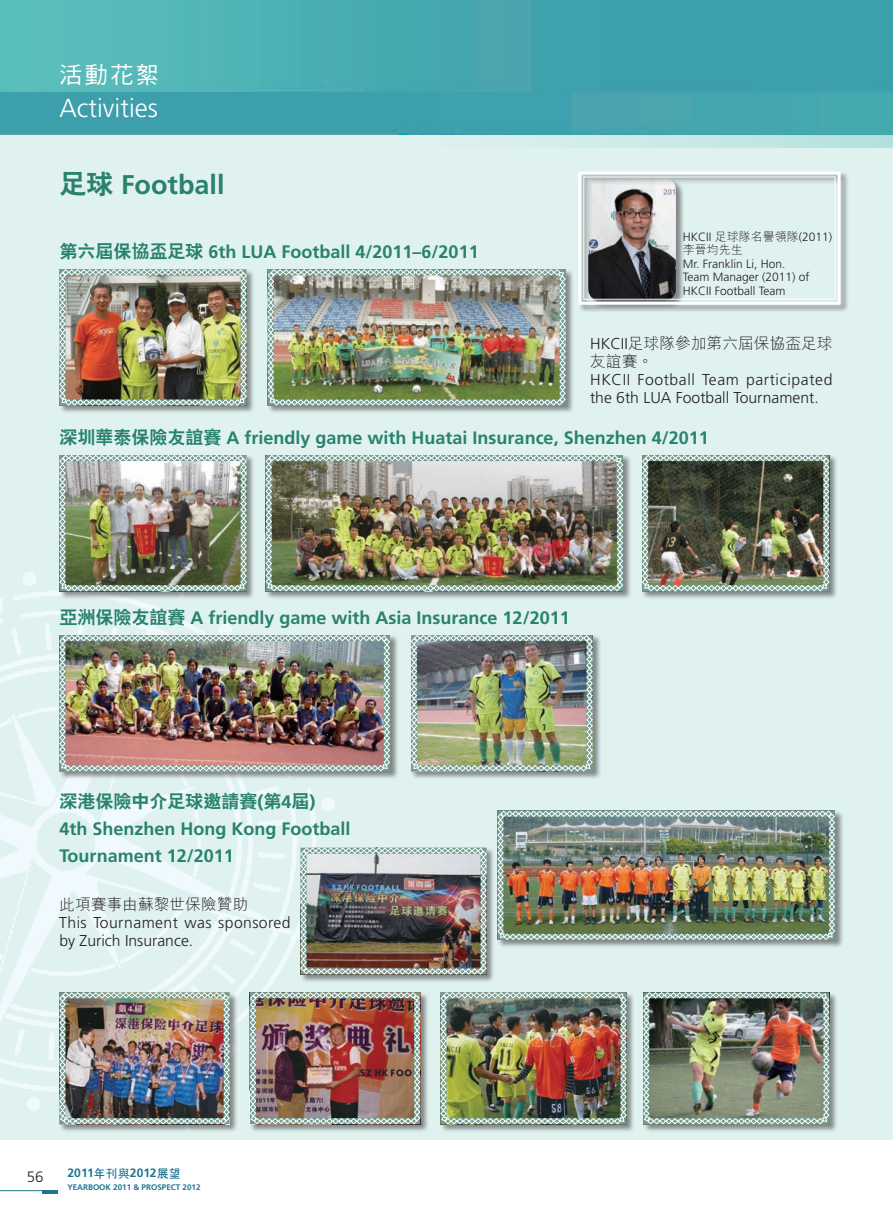
<style>
.page{position:relative;width:893px;height:1212px;background:#fff}
.page>*{position:absolute;margin:0;border:0;box-sizing:border-box;transform-origin:0 0}
.t1{font:700 27px "Frutiger";color:#28826e}
.t2{font:300 26.1px "Frutiger";color:#fff}
.t3{font:23.1px "DF Hei Std W5";color:#fff}
.t4{font:700 18px/26.7px "Frutiger";color:#28826e}
.t5{font:800 18px "C Hei 2 HK";color:#28826e}
.t6{font:300 15.75px/18px "Frutiger";letter-spacing:.025em;color:#231f20}
.t7{font:300 15.75px/18px "M Hei HK";color:#231f20}
.t8{font:300 15px "Frutiger";color:#231f20}
.t9{font:700 12.15px "Frutiger";color:#1e7593}
.t10{font:300 12px/13.5px "Frutiger";color:#231f20}
.t11{font:300 12px "M Hei HK";color:#231f20}
.t12{font:700 8.1px "Frutiger";color:#1e7593}
.s1{font-family:"C Hei 2 HK";font-weight:800}
.s2{font-family:"M Hei HK"}
.s3{font-family:"Frutiger"}
.s4{font-family:"Frutiger";font-weight:700}
.s5{font-family:"C Hei 2 HK"}
</style>
<div class="page">
<hr style="left:0;top:1190px;width:57px;height:1px;background:#1e7593">
<hr style="left:42px;top:1190px;width:15px;height:4px;background:#1e7593">
<div style="left:0;top:99px;width:893px;height:1040px;background:#e0f2f0"></div>
<img style="left:0;top:0;width:893px;height:148px">
<svg style="left:0;top:572px;width:232px;height:167px"></svg>
<svg style="left:0;top:739px;width:335px;height:122px"></svg>
<svg style="left:0;top:861px;width:300px;height:156px"></svg>
<div style="left:59px;top:455px;width:203px;height:151px;background:#231f20;opacity:.5"></div>
<img style="left:59px;top:455px;width:188px;height:136px">
<div style="left:265px;top:455px;width:373px;height:151px;background:#231f20;opacity:.5"></div>
<img style="left:265px;top:455px;width:358px;height:136px">
<div style="left:642px;top:455px;width:202px;height:151px;background:#231f20;opacity:.5"></div>
<img style="left:642px;top:455px;width:187px;height:136px">
<div style="left:300px;top:847px;width:201px;height:142px;background:#231f20;opacity:.5"></div>
<img style="left:300px;top:847px;width:187px;height:128px">
<div style="left:497px;top:810px;width:353px;height:144px;background:#231f20;opacity:.5"></div>
<img style="left:497px;top:810px;width:338px;height:130px">
<div style="left:643px;top:992px;width:201px;height:147px;background:#231f20;opacity:.5"></div>
<img style="left:643px;top:992px;width:186px;height:132px">
<div style="left:440px;top:992px;width:201px;height:147px;background:#231f20;opacity:.5"></div>
<img style="left:440px;top:992px;width:187px;height:132px">
<div style="left:249px;top:992px;width:186px;height:147px;background:#231f20;opacity:.5"></div>
<img style="left:250px;top:992px;width:170px;height:132px">
<div style="left:59px;top:992px;width:185px;height:147px;background:#231f20;opacity:.5"></div>
<img style="left:0;top:992px;width:230px;height:144px">
<div style="left:59px;top:269px;width:203px;height:152px;background:#231f20;opacity:.5"></div>
<img style="left:59px;top:269px;width:188px;height:137px">
<div style="left:267px;top:269px;width:313px;height:152px;background:#231f20;opacity:.5"></div>
<img style="left:267px;top:269px;width:299px;height:137px">
<div style="left:59px;top:635px;width:346px;height:151px;background:#231f20;opacity:.5"></div>
<img style="left:59px;top:635px;width:331px;height:136px">
<div style="left:411px;top:635px;width:197px;height:151px;background:#231f20;opacity:.5"></div>
<img style="left:411px;top:635px;width:182px;height:136px">
<div style="left:578px;top:171px;width:315px;height:195px;background:#231f20;opacity:.5"></div>
<svg style="left:577px;top:171px;width:265px;height:135px"></svg>
<div style="left:583px;top:176px;width:252px;height:124px;border:1px solid #fff"></div>
<p class="t3" style="left:59px;top:62px;width:101px">活動花絮</p>
<h2 class="t2" style="left:59px;top:94px;width:100px">Activities</h2>
<h1 class="t1" style="left:59px;top:169px;width:167px"><span class="s1">足球</span> Football</h1>
<p class="t4" style="left:59px;top:239px;width:421px"><span class="s1">第六屆保協盃足球</span> 6th LUA Football 4/2011–6/2011</p>
<p class="t10" style="left:683px;top:230px;width:151px">HKCII <span class="s2">足球隊名譽領隊</span>(2011)</p>
<p class="t11" style="left:683px;top:241px;width:61px">李晉均先生</p>
<p class="t10" style="left:683px;top:257px;width:128px">Mr. Franklin Li, Hon.<br>Team Manager (2011) of<br>HKCII Football Team</p>
<p class="t7" style="left:590px;top:334px;width:244px"><span class="s3">HKCII</span>足球隊參加第六屆保協盃足球友誼賽。</p>
<p class="t6" style="left:590px;top:371px;width:244px">HKCII Football Team participated the 6th LUA Football Tournament.</p>
<p class="t4" style="left:59px;top:425px;width:651px"><span class="s1">深圳華泰保險友誼賽</span> A friendly game with Huatai Insurance, Shenzhen 4/2011</p>
<p class="t4" style="left:59px;top:605px;width:512px"><span class="s1">亞洲保險友誼賽</span> A friendly game with Asia Insurance 12/2011</p>
<p class="t5" style="left:59px;top:790px;width:257px">深港保險中介足球邀請賽<span class="s4">(</span>第<span class="s4">4</span>屆<span class="s4">)</span></p>
<p class="t4" style="left:59px;top:815px;width:293px">4th Shenzhen Hong Kong Football<br>Tournament 12/2011</p>
<p class="t7" style="left:59px;top:894px;width:190px">此項賽事由蘇黎世保險贊助</p>
<p class="t6" style="left:59px;top:914px;width:233px">This Tournament was sponsored by Zurich Insurance.</p>
<p class="t8" style="left:27px;top:1168px;width:18px">56</p>
<p class="t9" style="left:67px;top:1166px;width:115px">2011<span class="s5">年刊與</span>2012<span class="s5">展望</span></p>
<p class="t12" style="left:67px;top:1182px;width:135px">YEARBOOK 2011 &amp; PROSPECT 2012</p>
</div>
